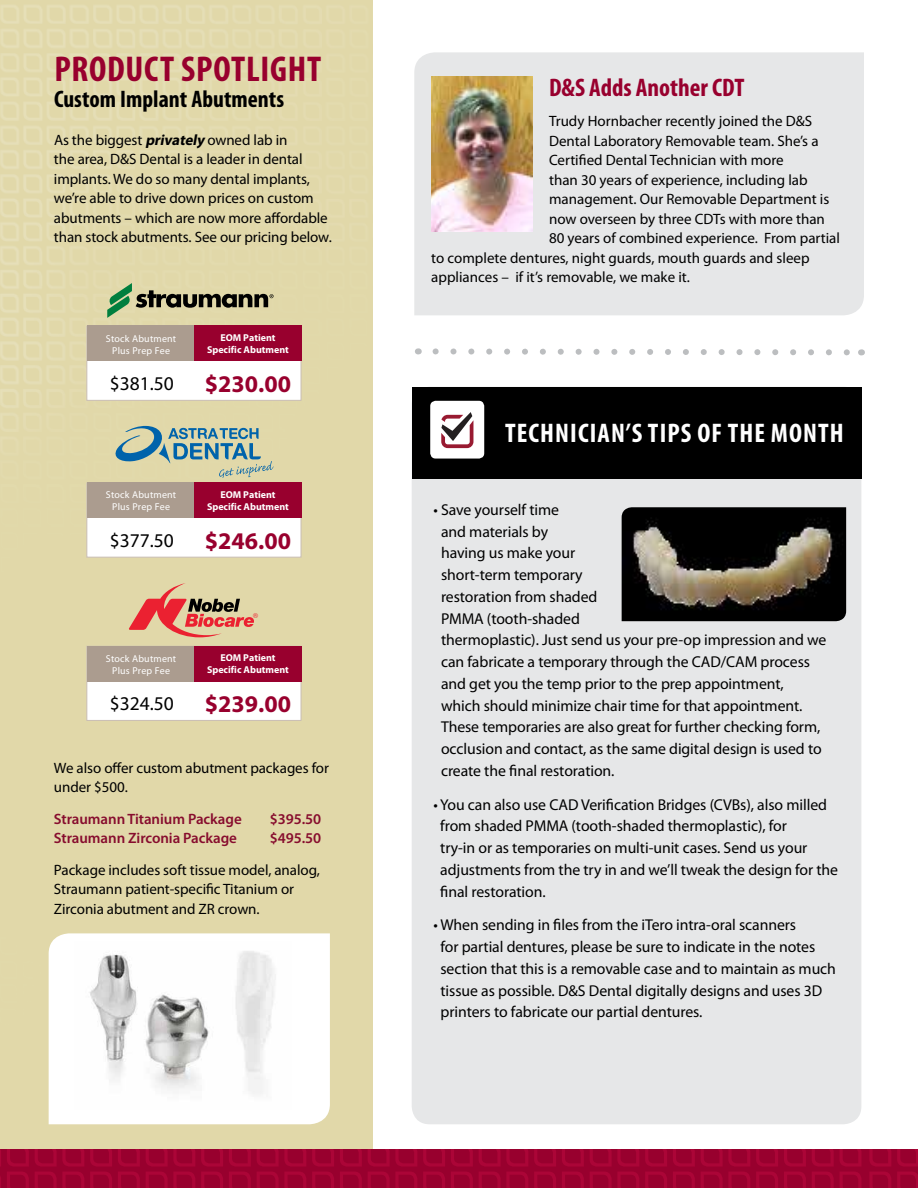
<style>
.page{position:relative;width:918px;height:1188px;background:#fff}
.page>*{position:absolute;margin:0;border:0;box-sizing:border-box;transform-origin:0 0}
.t1{font:700 condensed 36px "Myriad Pro";letter-spacing:.02em;color:#98002e}
.t2{font:700 condensed 27px "Myriad Pro";letter-spacing:.04em;color:#fff}
.t3{font:700 condensed 25.5px "Myriad Pro";color:#98002e}
.t4{font:700 condensed 24px "Myriad Pro";color:#000}
.t5{font:700 24px "Myriad Pro";color:#98002e}
.t6{font:19.5px "Myriad Pro";color:#000}
.t7{font:15.75px/21.8px "Myriad Pro";letter-spacing:-.005em;color:#000}
.t8{font:15px/19.5px "Myriad Pro";letter-spacing:-.005em;color:#000}
.t9{font:600 15px "Myriad Pro";letter-spacing:-.005em;color:#870d2e}
.t10{font:700 10.05px/12px "Myriad Pro";color:#fff;text-align:center}
.t11{font:10.05px/12px "Myriad Pro";letter-spacing:.02em;color:#fff;text-align:center}
.t12{font:6.6px "Helvetica";color:#eb2131}
.s1{font-weight:700;font-style:italic}
</style>
<div class="page">
<div style="left:0;top:0;width:373px;height:1149px;background:#e1d8a9"></div>
<div style="left:0;top:1149px;width:918px;height:39px;background:#98002e"></div>
<svg style="left:756px;top:1149px;width:22px;height:39px"></svg>
<svg style="left:701px;top:1149px;width:49px;height:39px"></svg>
<svg style="left:673px;top:1149px;width:22px;height:39px"></svg>
<svg style="left:645px;top:1149px;width:22px;height:39px"></svg>
<svg style="left:590px;top:1149px;width:49px;height:39px"></svg>
<svg style="left:562px;top:1149px;width:22px;height:39px"></svg>
<svg style="left:534px;top:1149px;width:22px;height:39px"></svg>
<svg style="left:479px;top:1149px;width:49px;height:39px"></svg>
<svg style="left:451px;top:1149px;width:22px;height:39px"></svg>
<svg style="left:423px;top:1149px;width:22px;height:39px"></svg>
<svg style="left:368px;top:1149px;width:49px;height:39px"></svg>
<svg style="left:340px;top:1149px;width:22px;height:39px"></svg>
<svg style="left:312px;top:1149px;width:22px;height:39px"></svg>
<svg style="left:257px;top:1149px;width:49px;height:39px"></svg>
<svg style="left:229px;top:1149px;width:22px;height:39px"></svg>
<svg style="left:201px;top:1149px;width:22px;height:39px"></svg>
<svg style="left:146px;top:1149px;width:49px;height:39px"></svg>
<svg style="left:118px;top:1149px;width:22px;height:39px"></svg>
<svg style="left:90px;top:1149px;width:22px;height:39px"></svg>
<svg style="left:35px;top:1149px;width:49px;height:39px"></svg>
<svg style="left:7px;top:1149px;width:22px;height:39px"></svg>
<svg style="left:0;top:1150px;width:1px;height:38px"></svg>
<svg style="left:812px;top:1149px;width:49px;height:39px"></svg>
<svg style="left:784px;top:1149px;width:22px;height:39px"></svg>
<svg style="left:869px;top:1149px;width:49px;height:39px"></svg>
<svg style="left:432px;top:348px;width:430px;height:8px"></svg>
<svg style="left:49px;top:933px;width:281px;height:191px"></svg>
<img style="left:74px;top:942px;width:217px;height:167px">
<svg style="left:116px;top:426px;width:158px;height:52px;background:#abbca9"></svg>
<svg style="left:129px;top:583px;width:125px;height:54px;background:#d69c80"></svg>
<div style="left:412px;top:387px;width:449px;height:737px;background:#e6e7e8;border-radius:18px"></div>
<div style="left:412px;top:387px;width:449px;height:91px;background:#000"></div>
<div style="left:430px;top:401px;width:54px;height:58px;background:#fff;border-radius:5px"></div>
<svg style="left:441px;top:412px;width:33px;height:37px"></svg>
<img style="left:622px;top:507px;width:224px;height:114px">
<div style="left:86px;top:326px;width:215px;height:75px;background:#fff;border:1px solid #c9beb4"></div>
<div style="left:87px;top:326px;width:107px;height:35px;background:#ab9c8f"></div>
<div style="left:194px;top:326px;width:107px;height:35px;background:#98002e"></div>
<svg style="left:107px;top:283px;width:167px;height:35px;background:#a5a680"></svg>
<div style="left:86px;top:483px;width:215px;height:75px;background:#fff;border:1px solid #c9beb4"></div>
<div style="left:87px;top:483px;width:107px;height:35px;background:#ab9c8f"></div>
<div style="left:194px;top:483px;width:107px;height:35px;background:#98002e"></div>
<div style="left:86px;top:646px;width:215px;height:75px;background:#fff;border:1px solid #c9beb4"></div>
<div style="left:87px;top:646px;width:107px;height:35px;background:#ab9c8f"></div>
<div style="left:194px;top:646px;width:107px;height:35px;background:#98002e"></div>
<div style="left:414px;top:52px;width:450px;height:263px;background:#e6e7e8"></div>
<img style="left:431px;top:77px;width:102px;height:155px">
<h1 class="t1" style="left:54px;top:47px;width:268px">PRODUCT SPOTLIGHT</h1>
<h3 class="t4" style="left:54px;top:84px;width:232px">Custom Implant Abutments</h3>
<p class="t8" style="left:54px;top:129px;width:279px">As the biggest <span class="s1">privately</span> owned lab in<br>the area, D&amp;S Dental is a leader in dental implants. We do so many dental implants, we’re able to drive down prices on custom abutments – which are now more affordable than stock abutments. See our pricing below.</p>
<p class="t11" style="left:106px;top:332px;width:72px">Stock Abutment<br>Plus Prep Fee</p>
<p class="t10" style="left:207px;top:331px;width:83px">EOM Patient<br>Specific Abutment</p>
<p class="t6" style="left:110px;top:372px;width:66px">$381.50</p>
<h3 class="t5" style="left:205px;top:368px;width:88px">$230.00</h3>
<p class="t11" style="left:106px;top:489px;width:72px">Stock Abutment<br>Plus Prep Fee</p>
<p class="t10" style="left:207px;top:488px;width:83px">EOM Patient<br>Specific Abutment</p>
<p class="t6" style="left:110px;top:529px;width:66px">$377.50</p>
<h3 class="t5" style="left:205px;top:525px;width:88px">$246.00</h3>
<p class="t12" style="left:253px;top:611px;width:6px">®</p>
<p class="t11" style="left:106px;top:652px;width:72px">Stock Abutment<br>Plus Prep Fee</p>
<p class="t10" style="left:207px;top:651px;width:83px">EOM Patient<br>Specific Abutment</p>
<p class="t6" style="left:110px;top:692px;width:66px">$324.50</p>
<h3 class="t5" style="left:205px;top:688px;width:88px">$239.00</h3>
<p class="t8" style="left:54px;top:758px;width:276px">We also offer custom abutment packages for under $500.</p>
<p class="t9" style="left:54px;top:810px;width:189px">Straumann Titanium Package</p>
<p class="t9" style="left:270px;top:810px;width:53px">$395.50</p>
<p class="t9" style="left:54px;top:830px;width:184px">Straumann Zirconia Package</p>
<p class="t9" style="left:270px;top:830px;width:53px">$495.50</p>
<p class="t8" style="left:54px;top:860px;width:267px">Package includes soft tissue model, analog,<br>Straumann patient-specific Titanium or<br>Zirconia abutment and ZR crown.</p>
<h3 class="t3" style="left:549px;top:71px;width:197px">D&amp;S Adds Another CDT</h3>
<p class="t8" style="left:549px;top:111px;width:265px">Trudy Hornbacher recently joined the D&amp;S</p>
<p class="t8" style="left:549px;top:131px;width:271px">Dental Laboratory Removable team. She’s a</p>
<p class="t8" style="left:549px;top:150px;width:236px">Certified Dental Technician with more</p>
<p class="t8" style="left:549px;top:170px;width:260px">than 30 years of experience, including lab</p>
<p class="t8" style="left:549px;top:189px;width:282px">management. Our Removable Department is</p>
<p class="t8" style="left:549px;top:209px;width:277px">now overseen by three CDTs with more than</p>
<p class="t8" style="left:549px;top:228px;width:293px">80 years of combined experience. From partial</p>
<p class="t8" style="left:431px;top:248px;width:380px">to complete dentures, night guards, mouth guards and sleep</p>
<p class="t8" style="left:431px;top:267px;width:260px">appliances – if it’s removable, we make it.</p>
<h2 class="t2" style="left:505px;top:416px;width:340px">TECHNICIAN’S TIPS OF THE MONTH</h2>
<p class="t7" style="left:441px;top:498px;width:387px;text-indent:-8px">• Save yourself time<br>and materials by<br>having us make your<br>short-term temporary<br>restoration from shaded<br>PMMA (tooth-shaded<br>thermoplastic). Just send us your pre-op impression and we can fabricate a temporary through the CAD/CAM process and get you the temp prior to the prep appointment, which should minimize chair time for that appointment.<br>These temporaries are also great for further checking form, occlusion and contact, as the same digital design is used to create the final restoration.</p>
<p class="t7" style="left:440px;top:793px;width:399px;text-indent:-7px">• You can also use CAD Verification Bridges (CVBs), also milled from shaded PMMA (tooth-shaded thermoplastic), for<br>try-in or as temporaries on multi-unit cases. Send us your adjustments from the try in and we’ll tweak the design for the final restoration.</p>
<p class="t7" style="left:440px;top:914px;width:397px;text-indent:-7px">• When sending in files from the iTero intra-oral scanners<br>for partial dentures, please be sure to indicate in the notes section that this is a removable case and to maintain as much tissue as possible. D&amp;S Dental digitally designs and uses 3D printers to fabricate our partial dentures.</p>
</div>
